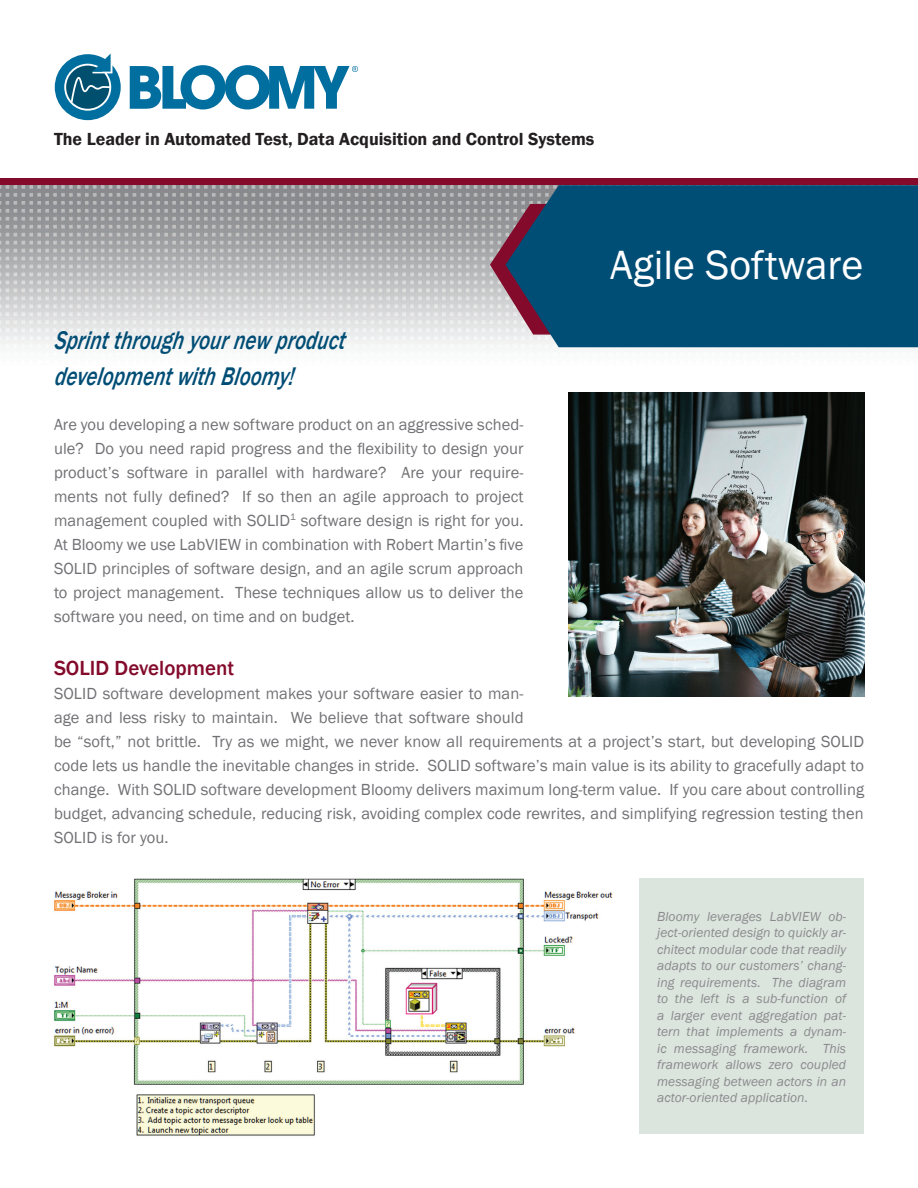
<style>
.page{position:relative;width:918px;height:1188px;background:#fff}
.page>*{position:absolute;margin:0;border:0;box-sizing:border-box;transform-origin:0 0}
.t1{font:42px "Franklin Gothic";color:#fff}
.t2{font:italic 500 26.25px/36px "Franklin Gothic";color:#004d75;scale:.8 1}
.t3{font:500 21px "Franklin Gothic";color:#830a2b}
.t4{font:600 18px "Franklin Gothic";color:#231f20}
.t5{font:16.5px/24px "Franklin Gothic";letter-spacing:.005em;color:#717074}
.t6{font:italic 13.5px/16.5px "Franklin Gothic";letter-spacing:.005em;color:#8a8a8e;text-align:justify}
</style>
<div class="page">
<img style="left:569px;top:392px;width:296px;height:305px">
<img style="left:54px;top:878px;width:559px;height:258px">
<div style="left:639px;top:879px;width:225px;height:255px;background:#dce5dd"></div>
<img style="left:0;top:185px;width:918px;height:163px">
<svg style="left:55px;top:54px;width:66px;height:66px"></svg>
<svg style="left:130px;top:65px;width:228px;height:44px"></svg>
<svg style="left:489px;top:203px;width:17px;height:132px;background:#b39ea5"></svg>
<svg style="left:506px;top:185px;width:412px;height:162px;background:#0b5076"></svg>
<div style="left:0;top:178px;width:918px;height:7px;background:#830a2b"></div>
<p class="t4" style="left:54px;top:128px;width:542px">The Leader in Automated Test, Data Acquisition and Control Systems</p>
<h2 class="t2" style="left:54px;top:323px;width:372px">Sprintthrough yournew product developmentwith Bloomy!</h2>
<p class="t5" style="left:54px;top:412px;width:471px;text-align:justify">Are you developing a new software product on an aggressive sched&shy;ule? Do you need rapid progress and the flexibility to design your product’s software in parallel with hardware? Are your require&shy;ments not fully defined? If so then an agile approach to project management coupled with SOLID<sup>1</sup> software design is right for you.<br>At Bloomy we use LabVIEW in combination with Robert Martin’s five SOLID principles of software design, and an agile scrum approach to project management. These techniques allow us to deliver the software you need, on time and on budget.</p>
<h1 class="t1" style="left:610px;top:239px;width:255px">Agile Software</h1>
<p class="t3" style="left:54px;top:655px;width:182px">SOLID Development</p>
<p class="t5" style="left:54px;top:682px;width:812px">SOLID software development makes your software easier to man-<br>age and less risky to maintain. We believe that software should<br>be “soft,” not brittle. Try as we might, we never know all requirements at a project’s start, but developing SOLID code lets us handle the inevitable changes in stride. SOLID software’s main value is its ability to gracefully adapt to change. With SOLID software development Bloomy delivers maximum long-term value. If you care about controlling budget, advancing schedule, reducing risk, avoiding complex code rewrites, and simplifying regression testing then SOLID is for you.</p>
<p class="t6" style="left:657px;top:908px;width:191px">Bloomy leverages LabVIEW ob&shy;ject-oriented design to quickly ar&shy;chitect modular code that readily adapts to our customers’ chang&shy;ing requirements. The diagram to the left is a sub-function of a larger event aggregation pat&shy;tern that implements a dynam&shy;ic messaging framework. This framework allows zero coupled messaging between actors in an actor-oriented application.</p>
</div>
